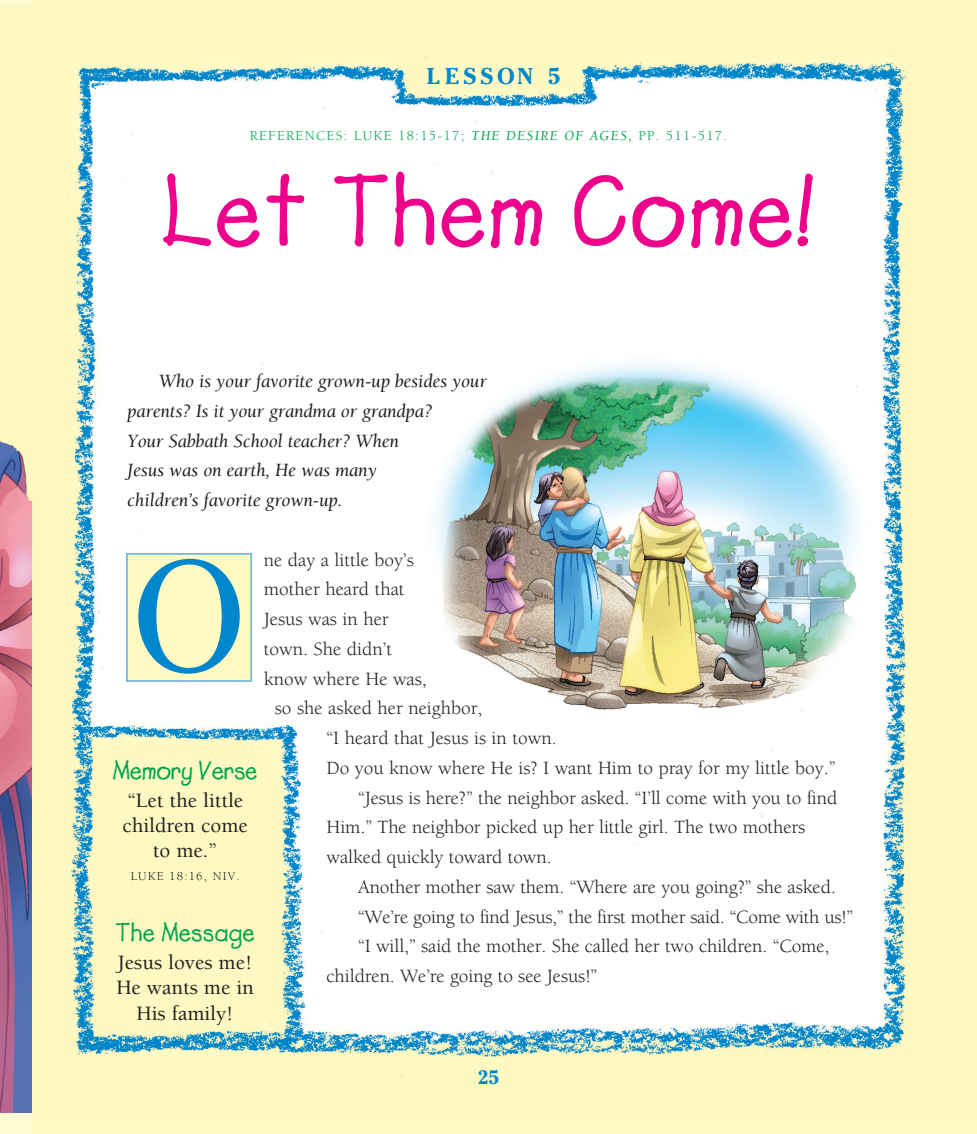
<style>
.page{position:relative;width:977px;height:1134px;background:#fff}
.page>*{position:absolute;margin:0;border:0;box-sizing:border-box;transform-origin:0 0}
.t1{font:155.4px "Cheltenham";color:#0086cc}
._2__Headline{font:101.5px "Lemonade ICG Bold";letter-spacing:.01em;color:#ed028c}
.Memory_Verse__title{font:26.25px "Lemonade ICG Bold";letter-spacing:-.015em;color:#00a54f}
.t2{font:700 22.75px "Cheltenham";letter-spacing:.2em;color:#0086cc}
._3__Mem_Mess{font:500 21px/25.2px "Berkeley";color:#231f20;text-align:center}
.First_Paragraph{font:19.25px/29.8px "Berkeley";letter-spacing:-.005em;color:#231f20}
.t3{font:italic 19.25px/29.8px "Berkeley";letter-spacing:-.01em;color:#231f20}
.t4{font:700 19.25px "Cheltenham";color:#0086cc}
._6__Reference_text{font:14px "Berkeley";letter-spacing:.095em;color:#00a54f}
._7__Bible_Reference{font:12.25px "Berkeley";letter-spacing:.095em;color:#231f20}
.s1{font-style:italic}
</style>
<div class="page">
<img style="left:32px;top:0;width:944px;height:1123px">
<div style="left:0;top:0;width:31px;height:1134px;background:#fffbd3"></div>
<img style="left:0;top:6px;width:31px;height:1107px">
<div style="left:126px;top:553px;width:126px;height:129px;background:#fffac1;border:2px solid #77b4e2"></div>
<img style="left:426px;top:355px;width:445px;height:358px">
<p class="t2" style="left:427px;top:63px;width:135px">LESSON 5</p>
<p class="_6__Reference_text" style="left:250px;top:128px;width:479px">REFERENCES: LUKE 18:15-17; <span class="s1">THE DESIRE OF AGES,</span> PP. 511-517.</p>
<p class="_2__Headline" style="left:161px;top:151px;width:655px">Let Them Come!</p>
<p class="t3" style="left:127px;top:367px;width:361px;text-indent:32px">Who is your favorite grown-up besides your parents? Is it your grandma or grandpa?<br>Your Sabbath School teacher? When<br>Jesus was on earth, He was many<br>children’s favorite grown-up.</p>
<p class="First_Paragraph" style="left:264px;top:545px;width:151px">ne day a little boy’s</p>
<p class="First_Paragraph" style="left:264px;top:575px;width:142px">mother heard that</p>
<p class="First_Paragraph" style="left:264px;top:605px;width:126px">Jesus was in her</p>
<p class="First_Paragraph" style="left:264px;top:634px;width:130px">town. She didn’t</p>
<p class="First_Paragraph" style="left:264px;top:664px;width:164px">know where He was,</p>
<p class="First_Paragraph" style="left:275px;top:694px;width:209px">so she asked her neighbor,</p>
<p class="First_Paragraph" style="left:326px;top:724px;width:232px">“I heard that Jesus is in town.</p>
<p class="First_Paragraph" style="left:326px;top:753px;width:510px">Do you know where He is? I want Him to pray for my little boy.”</p>
<p class="First_Paragraph" style="left:326px;top:783px;width:512px;text-indent:32px">“Jesus is here?” the neighbor asked. “I’ll come with you to find<br>Him.” The neighbor picked up her little girl. The two mothers walked quickly toward town.</p>
<p class="First_Paragraph" style="left:358px;top:872px;width:479px">Another mother saw them. “Where are you going?” she asked.</p>
<p class="First_Paragraph" style="left:358px;top:902px;width:497px">“We’re going to find Jesus,” the first mother said. “Come with us!”</p>
<p class="First_Paragraph" style="left:326px;top:932px;width:504px;text-indent:32px">“I will,” said the mother. She called her two children. “Come, children. We’re going to see Jesus!”</p>
<p class="t1" style="left:131px;top:526px;width:117px">O</p>
<p class="Memory_Verse__title" style="left:113px;top:755px;width:146px">Memory Verse</p>
<p class="_3__Mem_Mess" style="left:122px;top:788px;width:127px">“Let the little children come to me.”</p>
<p class="_7__Bible_Reference" style="left:131px;top:870px;width:110px">LUKE 18:16, NIV.</p>
<p class="Memory_Verse__title" style="left:115px;top:917px;width:141px">The Message</p>
<p class="_3__Mem_Mess" style="left:116px;top:950px;width:139px">Jesus loves me!<br>He wants me in<br>His family!</p>
<p class="t4" style="left:477px;top:1065px;width:23px">25</p>
</div>
